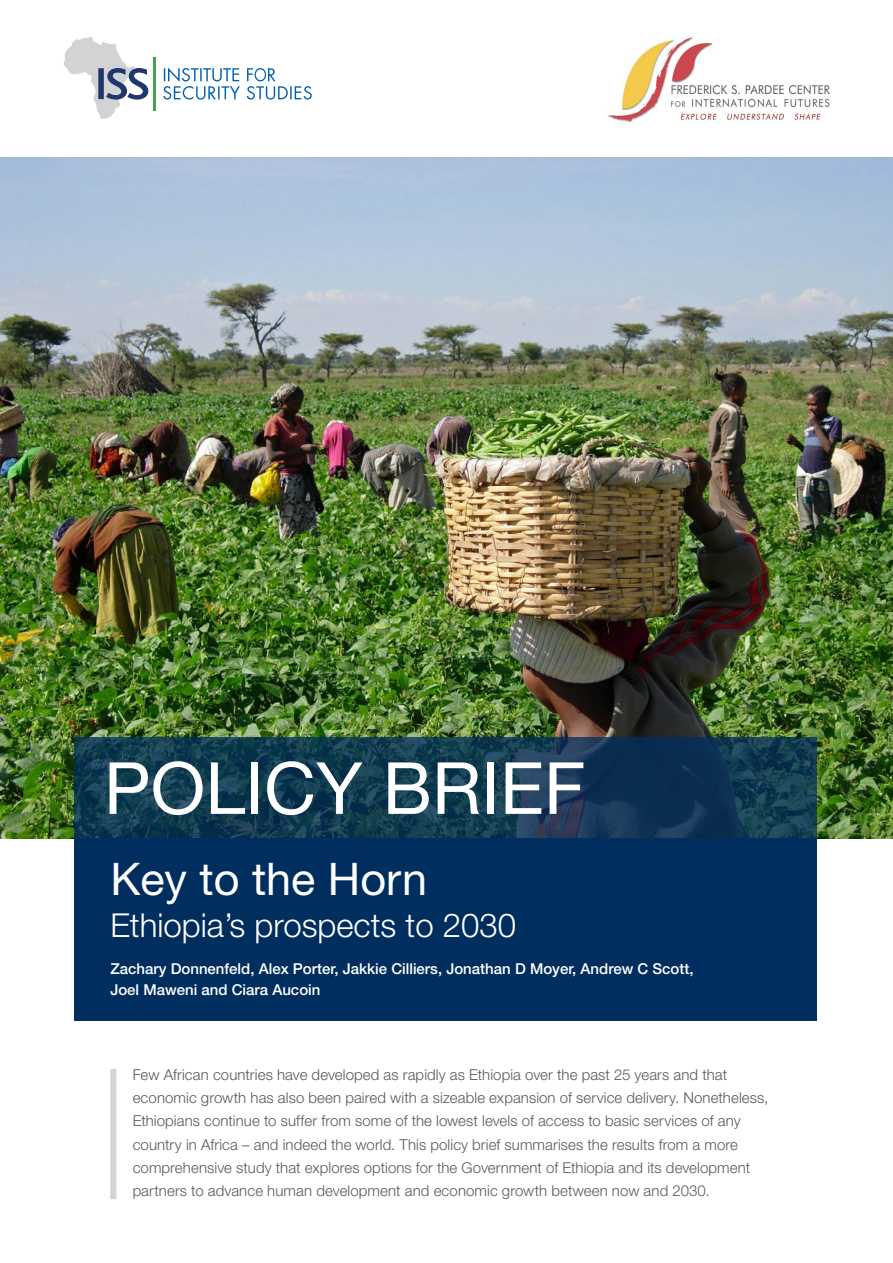
<style>
.page{position:relative;width:893px;height:1263px;background:#fff}
.page>*{position:absolute;margin:0;border:0;box-sizing:border-box;transform-origin:0 0}
.t1{font:72px "Helvetica Neue LT Std";color:#fff}
.t2{font:45px "Helvetica Neue LT Std";color:#fff}
.t3{font:300 33px "Helvetica Neue LT Std";color:#fff}
.t4{font:300 15px/23.2px "Helvetica Neue LT Std";letter-spacing:.005em;color:#58595b}
.t5{font:500 15px/21px "Helvetica Neue LT Std";color:#fff}
</style>
<div class="page">
<img style="left:0;top:157px;width:893px;height:681px">
<svg style="left:74px;top:737px;width:742px;height:101px;background:#123a52"></svg>
<div style="left:74px;top:838px;width:742px;height:183px;background:#002e5e"></div>
<svg style="left:163px;top:68px;width:149px;height:32px"></svg>
<hr style="left:154px;top:57px;width:2px;height:54px;background:#48a154">
<svg style="left:64px;top:37px;width:85px;height:82px"></svg>
<div style="left:110px;top:1069px;width:6px;height:130px;background:#d1d3d4"></div>
<img style="left:608px;top:36px;width:222px;height:87px">
<h1 class="t1" style="left:104px;top:745px;width:483px">POLICY BRIEF</h1>
<h2 class="t2" style="left:110px;top:852px;width:318px">Key to the Horn</h2>
<h3 class="t3" style="left:110px;top:905px;width:407px">Ethiopia’s prospects to 2030</h3>
<p class="t5" style="left:110px;top:958px;width:585px">Zachary Donnenfeld, Alex Porter, Jakkie Cilliers, Jonathan D Moyer, Andrew C Scott,<br>Joel Maweni and Ciara Aucoin</p>
<p class="t4" style="left:133px;top:1062px;width:637px">Few African countries have developed as rapidly as Ethiopia over the past 25 years and that economic growth has also been paired with a sizeable expansion of service delivery. Nonetheless, Ethiopians continue to suffer from some of the lowest levels of access to basic services of any country in Africa – and indeed the world. This policy brief summarises the results from a more comprehensive study that explores options for the Government of Ethiopia and its development partners to advance human development and economic growth between now and 2030.</p>
</div>
